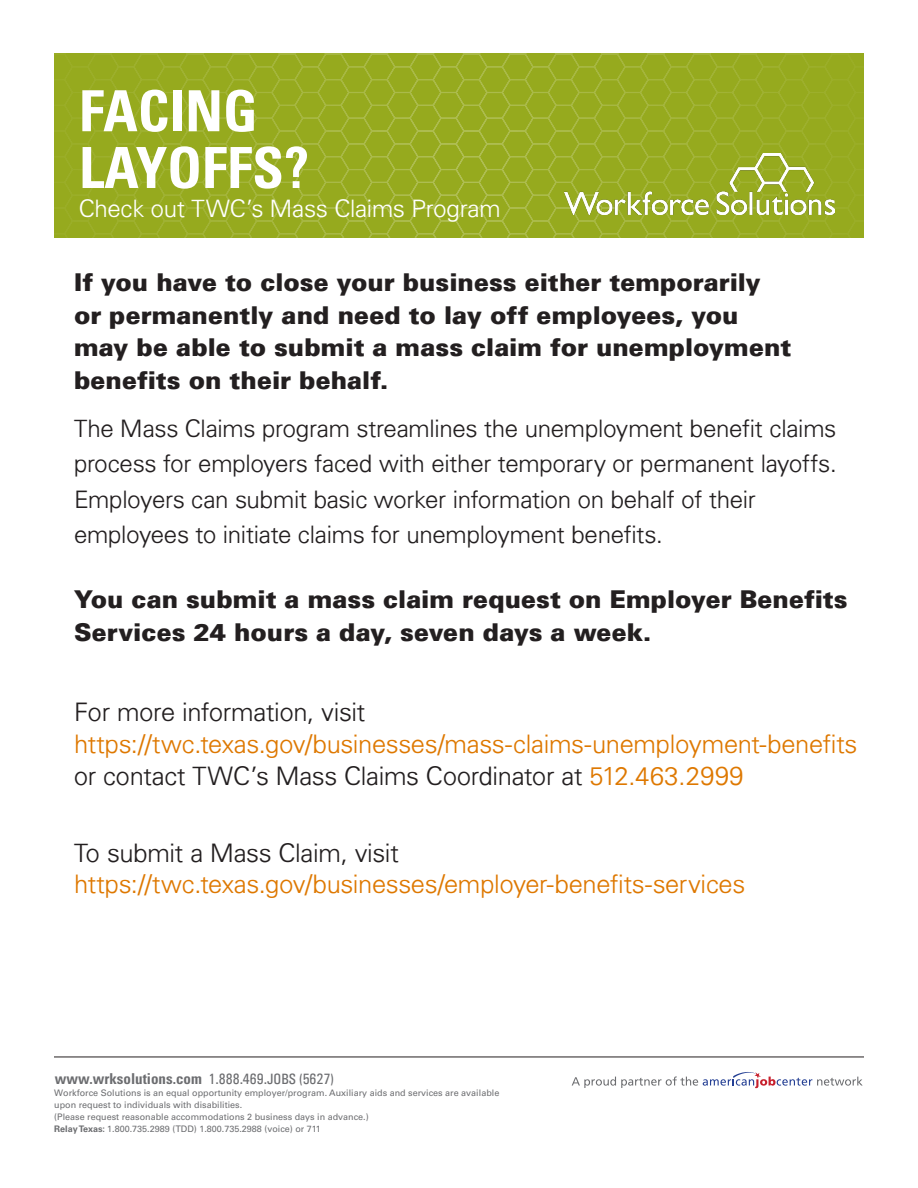
<style>
.page{position:relative;width:918px;height:1188px;background:#fff}
.page>*{position:absolute;margin:0;border:0;box-sizing:border-box;transform-origin:0 0}
.t1{font:700 condensed 56.7px "Univers LT Std";color:#fff}
.t2{font:300 25.5px "Univers";letter-spacing:-.005em;color:#de7800}
.t3{font:300 25.5px "Univers";letter-spacing:-.005em;color:#231f20}
.t4{font:900 24.45px "Univers";letter-spacing:.005em;color:#231f20}
.t5{font:300 24px "Univers";letter-spacing:-.005em;color:#231f20}
.t6{font:300 24px "Univers";letter-spacing:-.005em;color:#fff}
.t7{font:700 condensed 15px "Univers LT Std";color:#6c6d70}
.t8{font:9px/12px "Univers LT Std";color:#6c6d70}
.s1{color:#de7800}
.s2{font-family:"Univers Condensed";font-weight:400;font-stretch:normal}
.s3{font-weight:700}
</style>
<div class="page">
<svg style="left:572px;top:1072px;width:291px;height:16px"></svg>
<hr style="left:54px;top:1057px;width:810px;height:1px;background:#231f20">
<svg style="left:54px;top:53px;width:810px;height:185px;background:#97ab21"></svg>
<img style="left:565px;top:154px;width:270px;height:61px">
<p class="t1" style="left:79px;top:76px;width:180px">FACING</p>
<p class="t1" style="left:79px;top:133px;width:232px">LAYOFFS?</p>
<p class="t6" style="left:79px;top:194px;width:423px">Check out TWC’s Mass Claims Program</p>
<p class="t4" style="left:74px;top:267px;width:688px">If you have to close your business either temporarily</p>
<p class="t4" style="left:74px;top:299px;width:666px">or permanently and need to lay off employees, you</p>
<p class="t4" style="left:74px;top:332px;width:719px">may be able to submit a mass claim for unemployment</p>
<p class="t4" style="left:74px;top:364px;width:316px">benefits on their behalf.</p>
<p class="t5" style="left:74px;top:414px;width:764px">The Mass Claims program streamlines the unemployment benefit claims</p>
<p class="t5" style="left:74px;top:449px;width:764px">process for employers faced with either temporary or permanent layoffs.</p>
<p class="t5" style="left:74px;top:485px;width:683px">Employers can submit basic worker information on behalf of their</p>
<p class="t5" style="left:74px;top:520px;width:590px">employees to initiate claims for unemployment benefits.</p>
<p class="t4" style="left:74px;top:583px;width:775px">You can submit a mass claim request on Employer Benefits</p>
<p class="t4" style="left:74px;top:616px;width:579px">Services 24 hours a day, seven days a week.</p>
<p class="t3" style="left:74px;top:697px;width:293px">For more information, visit</p>
<p class="t2" style="left:74px;top:728px;width:785px">https://twc.texas.gov/businesses/mass-claims-unemployment-benefits</p>
<p class="t3" style="left:74px;top:760px;width:671px">or contact TWC’s Mass Claims Coordinator at <span class="s1">512.463.2999</span></p>
<p class="t3" style="left:74px;top:837px;width:326px">To submit a Mass Claim, visit</p>
<p class="t2" style="left:74px;top:869px;width:673px">https://twc.texas.gov/businesses/employer-benefits-services</p>
<p class="t7" style="left:55px;top:1070px;width:280px">www.wrksolutions.com <span class="s2">1.888.469.JOBS (5627)</span></p>
<p class="t8" style="left:54px;top:1087px;width:447px">Workforce Solutions is an equal opportunity employer/program. Auxiliary aids and services are available upon request to individuals with disabilities.<br>(Please request reasonable accommodations 2 business days in advance.)<br><span class="s3">Relay Texas:</span> 1.800.735.2989 (TDD) 1.800.735.2988 (voice) or 711</p>
</div>
